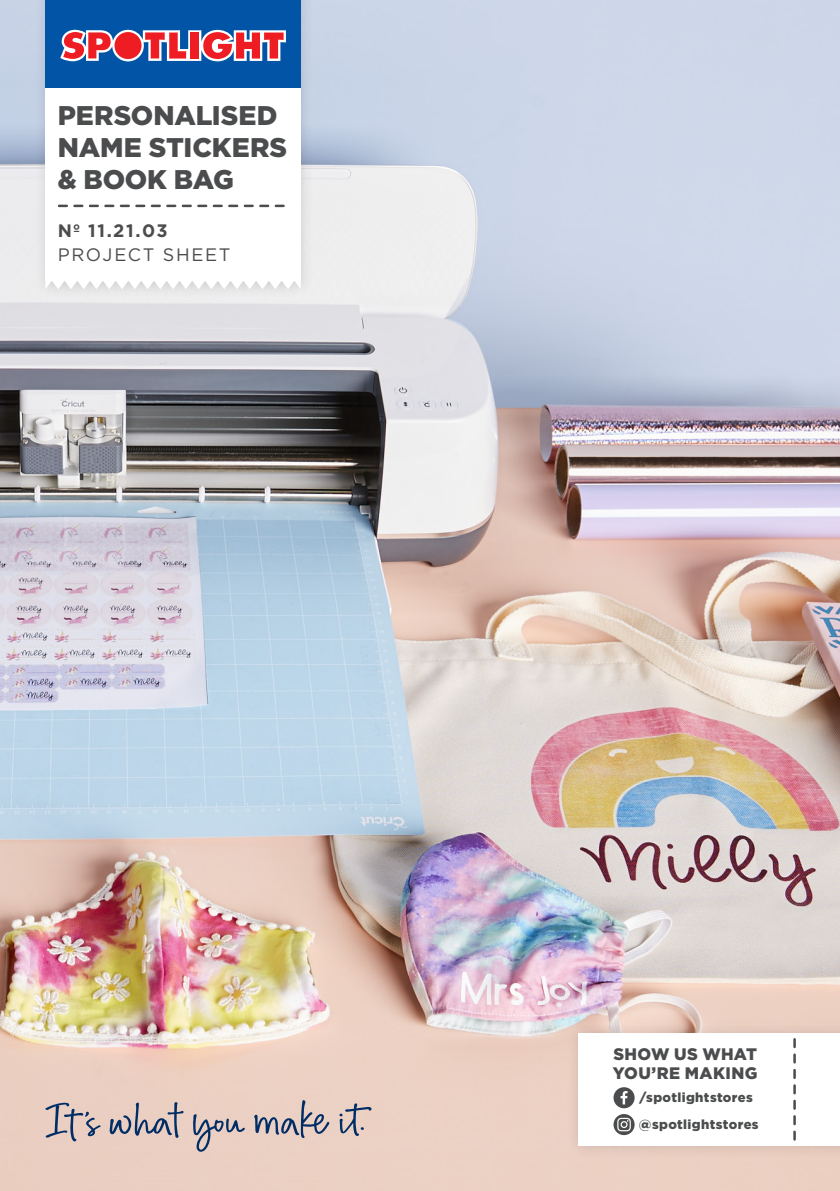
<style>
.page{position:relative;width:840px;height:1191px;background:#fff}
.page>*{position:absolute;margin:0;border:0;box-sizing:border-box;transform-origin:0 0}
.t1{font:900 27px/32px "Gotham";letter-spacing:-.005em;color:#4b4c4d}
.t2{font:18px/24px "Gotham";letter-spacing:.095em;color:#4b4c4d}
.t3{font:900 16.6px/19.4px "Gotham";letter-spacing:.02em;color:#4b4c4d}
.t4{font:900 13px/26.8px "Gotham";letter-spacing:.025em;color:#4b4c4d}
.s1{font-weight:700}
</style>
<div class="page">
<img style="left:0;top:0;width:839px;height:1191px">
<div style="left:566px;top:1022px;width:273px;height:137px;background:#231f20;opacity:.15"></div>
<div style="left:577px;top:1033px;width:262px;height:112px;background:#fff"></div>
<svg style="left:793px;top:1039px;width:2px;height:100px"></svg>
<div style="left:613px;top:1087px;width:21px;height:21px;background:#4b4c4d;border-radius:50%"></div>
<svg style="left:620px;top:1091px;width:7px;height:13px"></svg>
<svg style="left:613px;top:1114px;width:21px;height:21px"></svg>
<svg style="left:617px;top:1117px;width:13px;height:14px"></svg>
<svg style="left:193px;top:1114px;width:52px;height:37px;background:#bcafb0"></svg>
<svg style="left:45px;top:1102px;width:56px;height:39px;background:#c0b1b1"></svg>
<svg style="left:109px;top:1102px;width:74px;height:35px;background:#b8abae"></svg>
<svg style="left:339px;top:1103px;width:32px;height:33px"></svg>
<svg style="left:254px;top:1100px;width:75px;height:38px;background:#bdb0b1"></svg>
<div style="left:34px;top:0;width:280px;height:301px;background:#231f20;opacity:.15"></div>
<div style="left:45px;top:0;width:255px;height:89px;background:#0154a6"></div>
<svg style="left:60px;top:30px;width:226px;height:31px;background:#c77082"></svg>
<svg style="left:45px;top:281px;width:255px;height:8px"></svg>
<div style="left:45px;top:89px;width:255px;height:192px;background:#fff"></div>
<svg style="left:59px;top:205px;width:224px;height:2px"></svg>
<p class="t1" style="left:58px;top:99px;width:231px">PERSONALISED<br>NAME STICKERS &amp; BOOK BAG</p>
<p class="t2" style="left:58px;top:218px;width:174px"><span class="s1">Nº 11.21.03<br></span>PROJECT SHEET</p>
<p class="t3" style="left:612px;top:1043px;width:146px">SHOW US WHAT<br>YOU’RE MAKING</p>
<p class="t4" style="left:638px;top:1084px;width:121px">/spotlightstores @spotlightstores</p>
</div>
